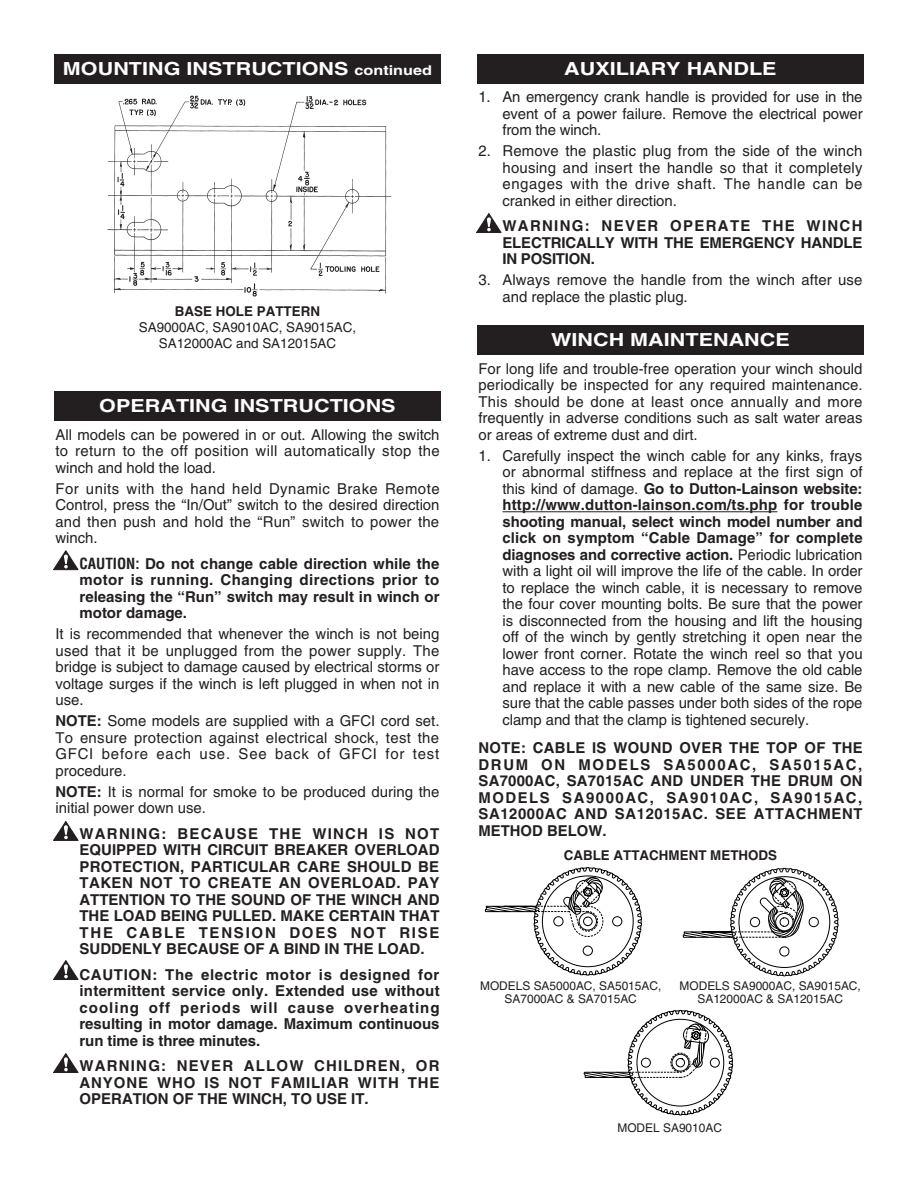
<style>
.page{position:relative;width:918px;height:1188px;background:#fff}
.page>*{position:absolute;margin:0;border:0;box-sizing:border-box;transform-origin:0 0}
.t1{font:700 18px "Helvetica LT Std";color:#fff;scale:1.2 1}
.t2{font:15px/16.5px "Helvetica LT Std";color:#231f20;text-align:justify}
.t3{font:700 15px/16.5px "Helvetica LT Std";color:#231f20;text-align:justify}
.t4{font:13.5px/15.8px "Helvetica LT Std";color:#231f20;text-align:center}
.t5{font:700 13.5px "Helvetica LT Std";color:#231f20}
.t6{font:12px/13.5px "Helvetica LT Std";color:#231f20;text-align:center}
.s1{font-size:13.5px}
.s2{font-stretch:condensed}
.s3{font-weight:700}
</style>
<div class="page">
<div style="left:54px;top:54px;width:387px;height:29px;background:#231f20"></div>
<div style="left:54px;top:392px;width:387px;height:29px;background:#231f20"></div>
<div style="left:477px;top:54px;width:387px;height:29px;background:#231f20"></div>
<div style="left:477px;top:326px;width:387px;height:29px;background:#231f20"></div>
<hr style="left:502px;top:511px;width:275px;height:1px;background:#231f20">
<svg style="left:53px;top:821px;width:25px;height:20px"></svg>
<svg style="left:53px;top:551px;width:25px;height:19px"></svg>
<svg style="left:53px;top:960px;width:25px;height:20px"></svg>
<svg style="left:53px;top:1053px;width:25px;height:20px"></svg>
<svg style="left:476px;top:213px;width:25px;height:20px"></svg>
<svg style="left:485px;top:867px;width:157px;height:109px"></svg>
<svg style="left:682px;top:868px;width:157px;height:109px"></svg>
<img style="left:107px;top:95px;width:285px;height:202px">
<svg style="left:584px;top:1010px;width:149px;height:105px"></svg>
<p class="t1" style="left:63px;top:57px;width:309px">MOUNTING INSTRUCTIONS <span class="s1">continued</span></p>
<p class="t5" style="left:175px;top:303px;width:147px">BASE HOLE PATTERN</p>
<p class="t4" style="left:139px;top:320px;width:219px">SA9000AC, SA9010AC, SA9015AC,<br>SA12000AC and SA12015AC</p>
<p class="t1" style="left:99px;top:395px;width:249px">OPERATING INSTRUCTIONS</p>
<p class="t2" style="left:56px;top:426px;width:386px">All models can be powered in or out. Allowing the switch to return to the off position will automatically stop the winch and hold the load.</p>
<p class="t2" style="left:56px;top:480px;width:386px">For units with the hand held Dynamic Brake Remote Control, press the “In/Out” switch to the desired direction and then push and hold the “Run” switch to power the winch.</p>
<p class="t3" style="left:80px;top:555px;width:362px"><span class="s2">CAUTION:</span> Do not change cable direction while the motor is running. Changing directions prior to releasing the “Run” switch may result in winch or motor damage.</p>
<p class="t2" style="left:56px;top:626px;width:386px">It is recommended that whenever the winch is not being used that it be unplugged from the power supply. The bridge is subject to damage caused by electrical storms or voltage surges if the winch is left plugged in when not in use.</p>
<p class="t2" style="left:56px;top:713px;width:385px"><span class="s3">NOTE:</span> Some models are supplied with a GFCI cord set.<br>To ensure protection against electrical shock, test the GFCI before each use. See back of GFCI for test procedure.</p>
<p class="t2" style="left:56px;top:783px;width:386px"><span class="s3">NOTE:</span> It is normal for smoke to be produced during the initial power down use.</p>
<p class="t3" style="left:80px;top:825px;width:362px">WARNING: BECAUSE THE WINCH IS NOT EQUIPPED WITH CIRCUIT BREAKER OVERLOAD PROTECTION, PARTICULAR CARE SHOULD BE TAKEN NOT TO CREATE AN OVERLOAD. PAY ATTENTION TO THE SOUND OF THE WINCH AND THE LOAD BEING PULLED. MAKE CERTAIN THAT THE CABLE TENSION DOES NOT RISE SUDDENLY BECAUSE OF A BIND IN THE LOAD.</p>
<p class="t3" style="left:80px;top:966px;width:362px">CAUTION: The electric motor is designed for intermittent service only. Extended use without cooling off periods will cause overheating resulting in motor damage. Maximum continuous run time is three minutes.</p>
<p class="t3" style="left:80px;top:1058px;width:362px">WARNING: NEVER ALLOW CHILDREN, OR ANYONE WHO IS NOT FAMILIAR WITH THE OPERATION OF THE WINCH, TO USE IT.</p>
<p class="t1" style="left:564px;top:57px;width:178px">AUXILIARY HANDLE</p>
<p class="t2" style="left:502px;top:89px;width:362px;text-indent:-24px">1. An emergency crank handle is provided for use in the event of a power failure. Remove the electrical power from the winch.</p>
<p class="t2" style="left:502px;top:143px;width:362px;text-indent:-24px">2. Remove the plastic plug from the side of the winch housing and insert the handle so that it completely engages with the drive shaft. The handle can be cranked in either direction.</p>
<p class="t3" style="left:502px;top:218px;width:362px">WARNING: NEVER OPERATE THE WINCH ELECTRICALLY WITH THE EMERGENCY HANDLE IN POSITION.</p>
<p class="t2" style="left:502px;top:272px;width:361px;text-indent:-24px">3. Always remove the handle from the winch after use and replace the plastic plug.</p>
<p class="t1" style="left:551px;top:329px;width:200px">WINCH MAINTENANCE</p>
<p class="t2" style="left:478px;top:360px;width:386px">For long life and trouble-free operation your winch should periodically be inspected for any required maintenance.<br>This should be done at least once annually and more frequently in adverse conditions such as salt water areas or areas of extreme dust and dirt.</p>
<p class="t2" style="left:502px;top:447px;width:362px;text-indent:-24px">1. Carefully inspect the winch cable for any kinks, frays or abnormal stiffness and replace at the first sign of this kind of damage. <span class="s3">Go to Dutton-Lainson website: http://www.dutton-lainson.com/ts.php for trouble shooting manual, select winch model number and click on symptom “Cable Damage” for complete diagnoses and corrective action.</span> Periodic lubrication with a light oil will improve the life of the cable. In order to replace the winch cable, it is necessary to remove the four cover mounting bolts. Be sure that the power is disconnected from the housing and lift the housing off of the winch by gently stretching it open near the lower front corner. Rotate the winch reel so that you have access to the rope clamp. Remove the old cable and replace it with a new cable of the same size. Be sure that the cable passes under both sides of the rope clamp and that the clamp is tightened securely.</p>
<p class="t3" style="left:478px;top:739px;width:386px">NOTE: CABLE IS WOUND OVER THE TOP OF THE DRUM ON MODELS SA5000AC, SA5015AC, SA7000AC, SA7015AC AND UNDER THE DRUM ON MODELS SA9000AC, SA9010AC, SA9015AC, SA12000AC AND SA12015AC. SEE ATTACHMENT METHOD BELOW.</p>
<p class="t5" style="left:564px;top:847px;width:215px">CABLE ATTACHMENT METHODS</p>
<p class="t6" style="left:480px;top:979px;width:183px">MODELS SA5000AC, SA5015AC,</p>
<p class="t6" style="left:505px;top:992px;width:134px">SA7000AC &amp; SA7015AC</p>
<p class="t6" style="left:680px;top:979px;width:183px">MODELS SA9000AC, SA9015AC,<br>SA12000AC &amp; SA12015AC</p>
<p class="t6" style="left:617px;top:1121px;width:106px">MODEL SA9010AC</p>
</div>
